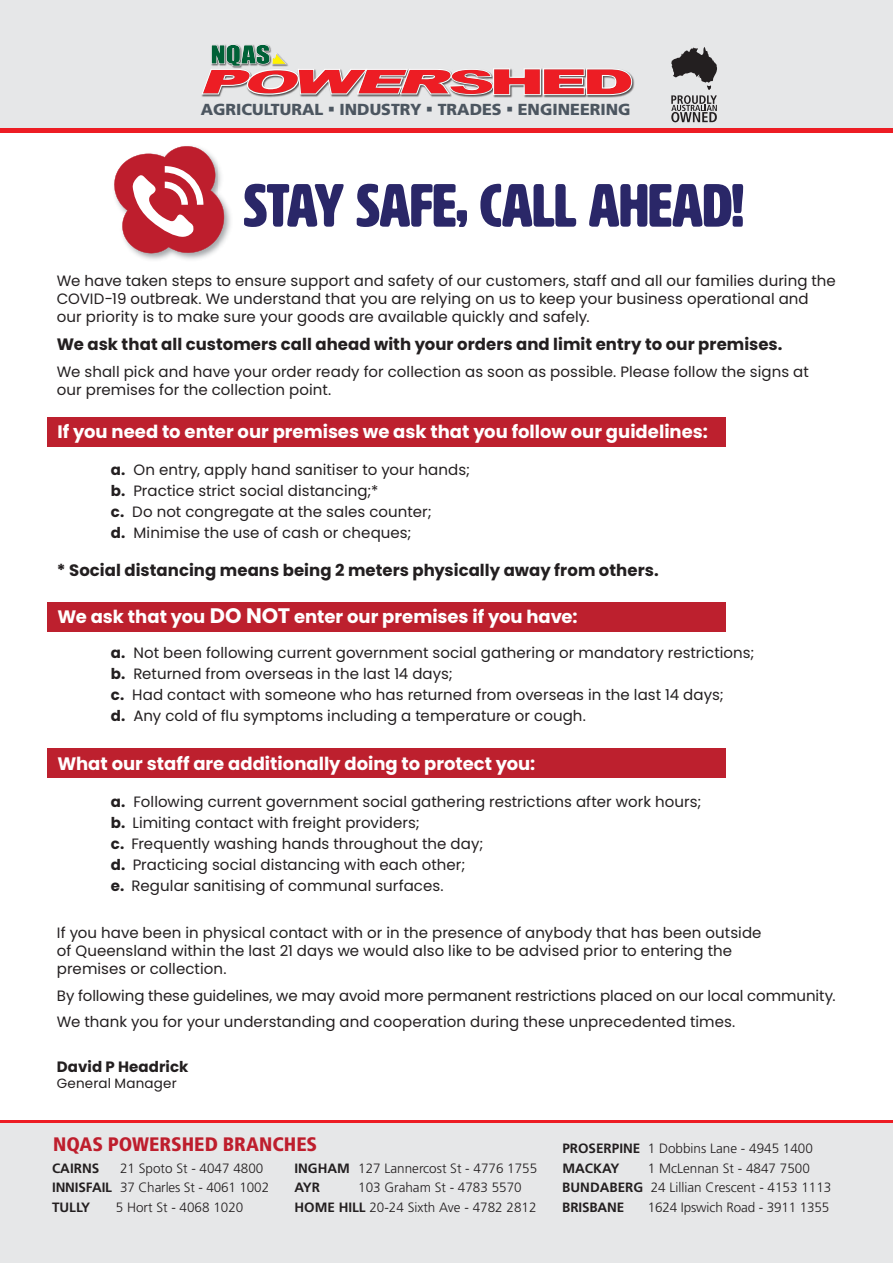
<style>
.page{position:relative;width:893px;height:1263px;background:#fff}
.page>*{position:absolute;margin:0;border:0;box-sizing:border-box;transform-origin:0 0}
.t1{font:60px "HWT Artz";letter-spacing:-.005em;color:#2a2768}
.t2{font:900 condensed 19.5px "Frutiger";color:#be1e2d}
.t3{font:700 18px "Poppins";color:#fff}
.t4{font:700 16.5px "Poppins";letter-spacing:.005em;color:#231f20}
.t5{font:900 16.05px "Frutiger";color:#4c5660}
.t6{font:15px/21px "Poppins";letter-spacing:.005em;color:#231f20}
.t7{font:700 15px "Poppins";letter-spacing:.005em;color:#231f20}
.t8{font:300 13.5px "Frutiger";color:#231f20}
.t9{font:700 13.5px "Frutiger";color:#231f20}
.t10{font:13.5px "Poppins";letter-spacing:.015em;color:#231f20}
.s1{font-weight:700}
.s2{font-size:21px}
</style>
<div class="page">
<div style="left:0;top:1120px;width:893px;height:143px;background:#e6e7e8"></div>
<div style="left:0;top:0;width:893px;height:131px;background:#e6e7e8"></div>
<div style="left:47px;top:748px;width:679px;height:30px;background:#bd202e"></div>
<div style="left:47px;top:602px;width:679px;height:29px;background:#bd202e"></div>
<div style="left:47px;top:417px;width:679px;height:29px;background:#bd202e"></div>
<div style="left:202px;top:44px;width:433px;height:53px;background:#231f20;opacity:.75"></div>
<svg style="left:202px;top:44px;width:430px;height:51px"></svg>
<svg style="left:671px;top:47px;width:46px;height:75px"></svg>
<hr style="left:0;top:129px;width:893px;height:4px;background:#ed1d24">
<img style="left:136px;top:204px;width:95px;height:56px">
<svg style="left:114px;top:146px;width:112px;height:108px"></svg>
<hr style="left:0;top:1120px;width:893px;height:2px;background:#ed1d24">
<p class="t5" style="left:201px;top:99px;width:431px">AGRICULTURAL ▪ INDUSTRY ▪ TRADES ▪ ENGINEERING</p>
<h1 class="t1" style="left:243px;top:174px;width:502px">STAY SAFE, CALL AHEAD!</h1>
<p class="t6" style="left:57px;top:272px;width:781px;line-height:18px">We have taken steps to ensure support and safety of our customers, staff and all our families during the<br>COVID-19 outbreak. We understand that you are relying on us to keep your business operational and our priority is to make sure your goods are available quickly and safely.</p>
<p class="t4" style="left:57px;top:335px;width:727px">We ask that all customers call ahead with your orders and limit entry to our premises.</p>
<p class="t6" style="left:57px;top:363px;width:754px;line-height:18px">We shall pick and have your order ready for collection as soon as possible. Please follow the signs at our premises for the collection point.</p>
<p class="t3" style="left:57px;top:421px;width:652px">If you need to enter our premises we ask that you follow our guidelines:</p>
<p class="t6" style="left:111px;top:459px;width:361px"><span class="s1">a.</span> On entry, apply hand sanitiser to your hands; <span class="s1">b.</span> Practice strict social distancing;*<br><span class="s1">c.</span> Do not congregate at the sales counter;<br><span class="s1">d.</span> Minimise the use of cash or cheques;</p>
<p class="t4" style="left:57px;top:561px;width:603px">* Social distancing means being 2 meters physically away from others.</p>
<p class="t3" style="left:57px;top:606px;width:522px">We ask that you <span class="s2">DO NOT</span> enter our premises if you have:</p>
<p class="t6" style="left:111px;top:642px;width:645px"><span class="s1">a.</span> Not been following current government social gathering or mandatory restrictions; <span class="s1">b.</span> Returned from overseas in the last 14 days;<br><span class="s1">c.</span> Had contact with someone who has returned from overseas in the last 14 days;<br><span class="s1">d.</span> Any cold of flu symptoms including a temperature or cough.</p>
<p class="t3" style="left:57px;top:753px;width:479px">What our staff are additionally doing to protect you:</p>
<p class="t6" style="left:111px;top:792px;width:592px"><span class="s1">a.</span> Following current government social gathering restrictions after work hours; <span class="s1">b.</span> Limiting contact with freight providers;<br><span class="s1">c.</span> Frequently washing hands throughout the day;<br><span class="s1">d.</span> Practicing social distancing with each other;<br><span class="s1">e.</span> Regular sanitising of communal surfaces.</p>
<p class="t6" style="left:57px;top:924px;width:706px;line-height:18px">If you have been in physical contact with or in the presence of anybody that has been outside of Queensland within the last 21 days we would also like to be advised prior to entering the premises or collection.</p>
<p class="t6" style="left:57px;top:982px;width:780px;line-height:26.5px">By following these guidelines, we may avoid more permanent restrictions placed on our local community.<br>We thank you for your understanding and cooperation during these unprecedented times.</p>
<p class="t7" style="left:57px;top:1058px;width:133px">David P Headrick</p>
<p class="t10" style="left:57px;top:1075px;width:121px">General Manager</p>
<h2 class="t2" style="left:53px;top:1133px;width:266px">NQAS POWERSHED BRANCHES</h2>
<p class="t8" style="left:562px;top:1141px;width:252px"><span class="s1">PROSERPINE</span> 1 Dobbins Lane - 4945 1400</p>
<p class="t9" style="left:52px;top:1160px;width:49px">CAIRNS</p>
<p class="t8" style="left:120px;top:1160px;width:145px">21 Spoto St - 4047 4800</p>
<p class="t8" style="left:294px;top:1160px;width:244px"><span class="s1">INGHAM</span> 127 Lannercost St - 4776 1755</p>
<p class="t9" style="left:562px;top:1160px;width:59px">MACKAY</p>
<p class="t8" style="left:648px;top:1160px;width:164px">1 McLennan St - 4847 7500</p>
<p class="t8" style="left:52px;top:1180px;width:219px"><span class="s1">INNISFAIL</span> 37 Charles St - 4061 1002</p>
<p class="t9" style="left:294px;top:1180px;width:27px">AYR</p>
<p class="t8" style="left:358px;top:1180px;width:165px">103 Graham St - 4783 5570</p>
<p class="t8" style="left:562px;top:1180px;width:271px"><span class="s1">BUNDABERG</span> 24 Lillian Crescent - 4153 1113</p>
<p class="t9" style="left:52px;top:1199px;width:40px">TULLY</p>
<p class="t8" style="left:116px;top:1200px;width:129px">5 Hort St - 4068 1020</p>
<p class="t8" style="left:294px;top:1200px;width:244px"><span class="s1">HOME HILL</span> 20-24 Sixth Ave - 4782 2812</p>
<p class="t9" style="left:562px;top:1199px;width:64px">BRISBANE</p>
<p class="t8" style="left:648px;top:1200px;width:183px">1624 Ipswich Road - 3911 1355</p>
</div>
